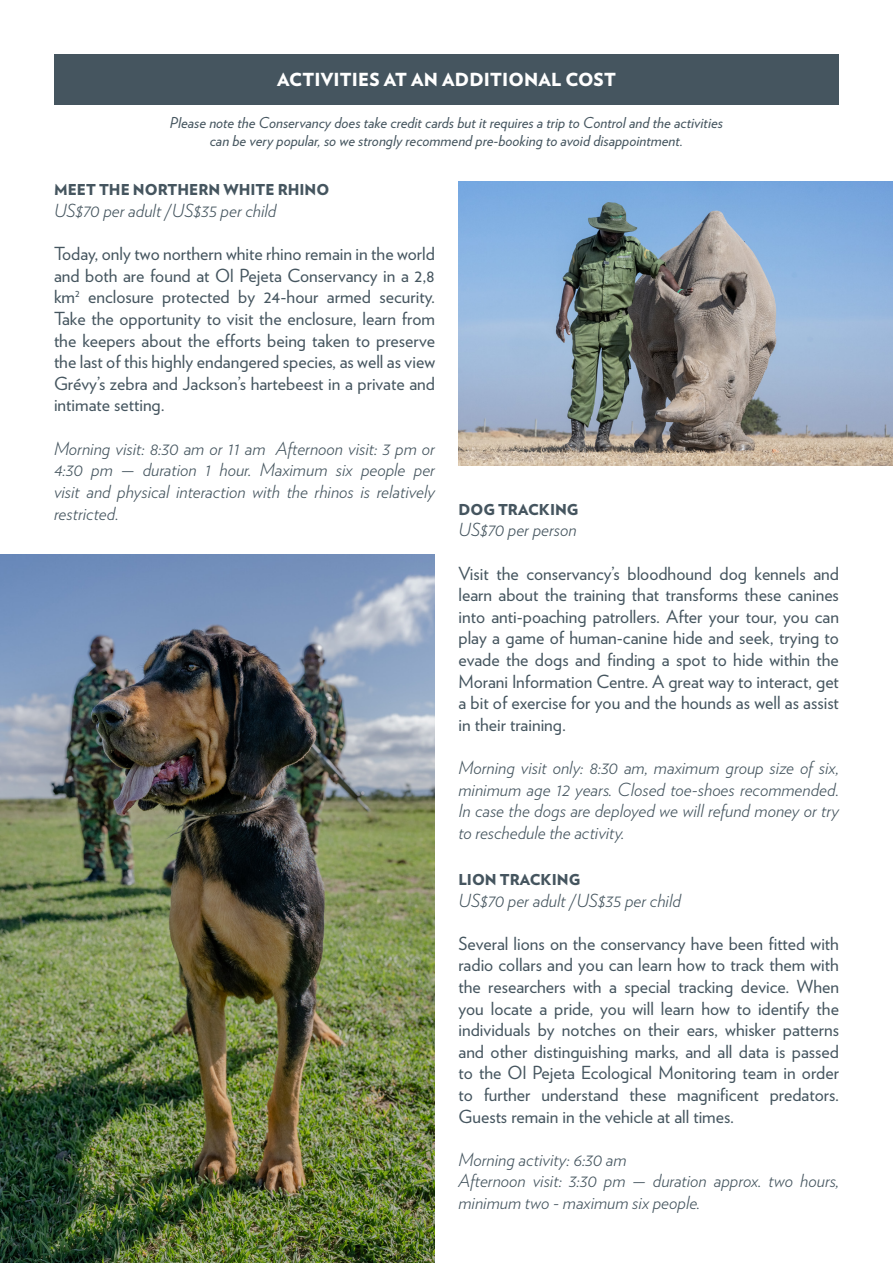
<style>
.page{position:relative;width:893px;height:1263px;background:#fff}
.page>*{position:absolute;margin:0;border:0;box-sizing:border-box;transform-origin:0 0}
.t1{font:18px/21.6px "Verlag";color:#45555f;text-align:justify}
.t2{font:italic 300 18px/21.6px "Verlag";color:#45555f;text-align:justify}
.t3{font:900 18px "Verlag";letter-spacing:.01em;color:#fff}
.t4{font:italic 15px "Verlag";color:#45555f}
.t5{font:900 15px "Verlag";color:#45555f}
</style>
<div class="page">
<div style="left:54px;top:54px;width:785px;height:50px;background:#45555f"></div>
<img style="left:458px;top:181px;width:435px;height:284px">
<img style="left:0;top:554px;width:434px;height:709px">
<p class="t3" style="left:277px;top:65px;width:340px">ACTIVITIES AT AN ADDITIONAL COST</p>
<p class="t4" style="left:170px;top:111px;width:555px">Please note the Conservancy does take credit cards but it requires a trip to Control and the activities</p>
<p class="t4" style="left:210px;top:129px;width:475px">can be very popular, so we strongly recommend pre-booking to avoid disappointment.</p>
<p class="t5" style="left:54px;top:178px;width:277px">MEET THE NORTHERN WHITE RHINO</p>
<p class="t2" style="left:54px;top:199px;width:224px">US$70 per adult /US$35 per child</p>
<p class="t1" style="left:54px;top:242px;width:383px">Today, only two northern white rhino remain in the world and both are found at Ol Pejeta Conservancy in a 2,8 km<sup>2</sup> enclosure protected by 24-hour armed security.<br>Take the opportunity to visit the enclosure, learn from the keepers about the efforts being taken to preserve the last of this highly endangered species, as well as view Grévy’s zebra and Jackson’s hartebeest in a private and intimate setting.</p>
<p class="t2" style="left:54px;top:436px;width:383px">Morning visit: 8:30 am or 11 am Afternoon visit: 3 pm or 4:30 pm — duration 1 hour. Maximum six people per visit and physical interaction with the rhinos is relatively restricted.</p>
<p class="t5" style="left:458px;top:497px;width:122px">DOG TRACKING</p>
<p class="t2" style="left:458px;top:518px;width:120px">US$70 per person</p>
<p class="t1" style="left:458px;top:561px;width:382px">Visit the conservancy’s bloodhound dog kennels and learn about the training that transforms these canines into anti-poaching patrollers. After your tour, you can play a game of human-canine hide and seek, trying to evade the dogs and finding a spot to hide within the Morani Information Centre. A great way to interact, get a bit of exercise for you and the hounds as well as assist in their training.</p>
<p class="t2" style="left:458px;top:755px;width:382px">Morning visit only: 8:30 am, maximum group size of six, minimum age 12 years. Closed toe-shoes recommended.<br>In case the dogs are deployed we will refund money or try to reschedule the activity.</p>
<p class="t5" style="left:458px;top:867px;width:123px">LION TRACKING</p>
<p class="t2" style="left:458px;top:888px;width:224px">US$70 per adult /US$35 per child</p>
<p class="t1" style="left:458px;top:931px;width:382px">Several lions on the conservancy have been fitted with radio collars and you can learn how to track them with the researchers with a special tracking device. When you locate a pride, you will learn how to identify the individuals by notches on their ears, whisker patterns and other distinguishing marks, and all data is passed to the Ol Pejeta Ecological Monitoring team in order to further understand these magnificent predators.<br>Guests remain in the vehicle at all times.</p>
<p class="t2" style="left:458px;top:1147px;width:170px">Morning activity: 6:30 am</p>
<p class="t2" style="left:458px;top:1169px;width:382px">Afternoon visit: 3:30 pm — duration approx. two hours, minimum two - maximum six people.</p>
</div>
